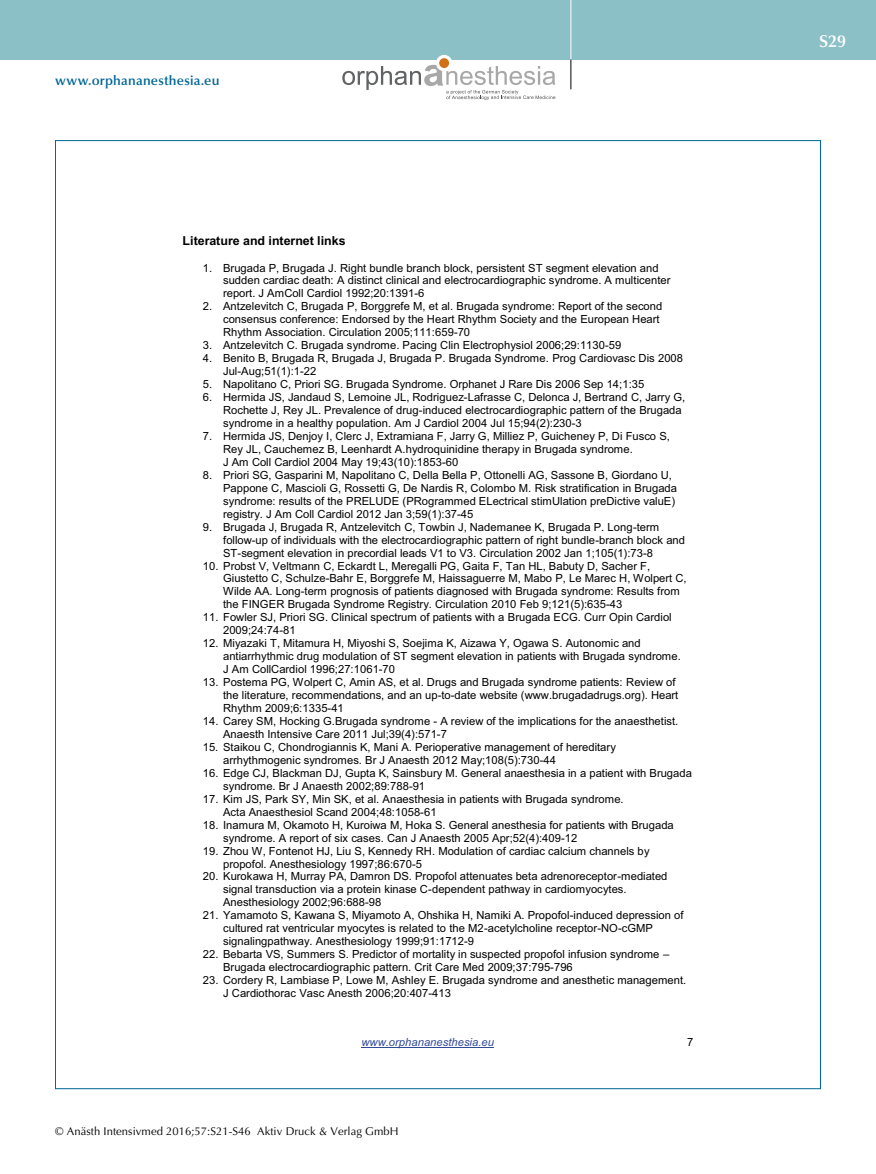
<style>
.page{position:relative;width:876px;height:1174px;background:#fff}
.page>*{position:absolute;margin:0;border:0;box-sizing:border-box;transform-origin:0 0}
.t1{font:600 17.25px "Optima";color:#fff}
.t2{font:600 13.5px "Optima";letter-spacing:.015em;color:#006796}
.t3{font:700 12.45px "Arial";color:#000}
.t4{font:11.25px/12.9px "Arial";color:#000}
.t5{font:11.25px "Optima";letter-spacing:.005em;color:#000}
.t6{font:italic 11.25px "Arial";color:#314a97}
.s1{font-style:inherit}
</style>
<div class="page">
<div style="left:0;top:0;width:876px;height:60px;background:#8bc0c7"></div>
<hr style="left:571px;top:0;width:1px;height:60px;background:#fff">
<svg style="left:571px;top:60px;width:1px;height:29px"></svg>
<svg style="left:436px;top:55px;width:16px;height:16px"></svg>
<div style="left:439px;top:58px;width:10px;height:10px;background:#d17018;border-radius:50%"></div>
<svg style="left:342px;top:65px;width:213px;height:35px"></svg>
<hr style="left:361px;top:1047px;width:133px;height:1px;background:#314a97">
<p class="t2" style="left:55px;top:73px;width:166px">www.orphananesthesia.eu</p>
<p class="t3" style="left:183px;top:232px;width:164px">Literature and internet links</p>
<p class="t4" style="left:223px;top:261px;width:449px;text-indent:-20px">1. Brugada P, Brugada J. Right bundle branch block, persistent ST segment elevation and sudden cardiac death: A distinct clinical and electrocardiographic syndrome. A multicenter report. J AmColl Cardiol 1992;20:1391-6</p>
<p class="t4" style="left:223px;top:300px;width:441px;text-indent:-20px">2. Antzelevitch C, Brugada P, Borggrefe M, et al. Brugada syndrome: Report of the second consensus conference: Endorsed by the Heart Rhythm Society and the European Heart<br>Rhythm Association. Circulation 2005;111:659-70</p>
<p class="t4" style="left:203px;top:339px;width:420px">3. Antzelevitch C. Brugada syndrome. Pacing Clin Electrophysiol 2006;29:1130-59</p>
<p class="t4" style="left:223px;top:352px;width:461px;text-indent:-20px">4. Benito B, Brugada R, Brugada J, Brugada P. Brugada Syndrome. Prog Cardiovasc Dis 2008<br>Jul-Aug;51(1):1-22</p>
<p class="t4" style="left:203px;top:378px;width:443px">5. Napolitano C, Priori SG. Brugada Syndrome. Orphanet J Rare Dis 2006 Sep 14;1:35</p>
<p class="t4" style="left:223px;top:391px;width:464px;text-indent:-20px">6. Hermida JS, Jandaud S, Lemoine JL, Rodriguez-Lafrasse C, Delonca J, Bertrand C, Jarry G,<br>Rochette J, Rey JL. Prevalence of drug-induced electrocardiographic pattern of the Brugada syndrome in a healthy population. Am J Cardiol 2004 Jul 15;94(2):230-3</p>
<p class="t4" style="left:223px;top:429px;width:448px;text-indent:-20px">7. Hermida JS, Denjoy I, Clerc J, Extramiana F, Jarry G, Milliez P, Guicheney P, Di Fusco S,<br>Rey JL, Cauchemez B, Leenhardt A.hydroquinidine therapy in Brugada syndrome.<br>J Am Coll Cardiol 2004 May 19;43(10):1853-60</p>
<p class="t4" style="left:223px;top:468px;width:455px;text-indent:-20px">8. Priori SG, Gasparini M, Napolitano C, Della Bella P, Ottonelli AG, Sassone B, Giordano U, Pappone C, Mascioli G, Rossetti G, De Nardis R, Colombo M. Risk stratification in Brugada syndrome: results of the PRELUDE (PRogrammed ELectrical stimUlation preDictive valuE) registry. J Am Coll Cardiol 2012 Jan 3;59(1):37-45</p>
<p class="t4" style="left:223px;top:520px;width:463px;text-indent:-20px">9. Brugada J, Brugada R, Antzelevitch C, Towbin J, Nademanee K, Brugada P. Long-term follow-up of individuals with the electrocardiographic pattern of right bundle-branch block and<br>ST-segment elevation in precordial leads V1 to V3. Circulation 2002 Jan 1;105(1):73-8</p>
<p class="t4" style="left:223px;top:559px;width:465px;text-indent:-20px">10. Probst V, Veltmann C, Eckardt L, Meregalli PG, Gaita F, Tan HL, Babuty D, Sacher F, Giustetto C, Schulze-Bahr E, Borggrefe M, Haissaguerre M, Mabo P, Le Marec H, Wolpert C, Wilde AA. Long-term prognosis of patients diagnosed with Brugada syndrome: Results from the FINGER Brugada Syndrome Registry. Circulation 2010 Feb 9;121(5):635-43</p>
<p class="t4" style="left:223px;top:611px;width:450px;text-indent:-20px">11. Fowler SJ, Priori SG. Clinical spectrum of patients with a Brugada ECG. Curr Opin Cardiol<br>2009;24:74-81</p>
<p class="t4" style="left:223px;top:637px;width:459px;text-indent:-20px">12. Miyazaki T, Mitamura H, Miyoshi S, Soejima K, Aizawa Y, Ogawa S. Autonomic and antiarrhythmic drug modulation of ST segment elevation in patients with Brugada syndrome.<br>J Am CollCardiol 1996;27:1061-70</p>
<p class="t4" style="left:223px;top:676px;width:457px;text-indent:-20px">13. Postema PG, Wolpert C, Amin AS, et al. Drugs and Brugada syndrome patients: Review of the literature, recommendations, and an up-to-date website (www.brugadadrugs.org). Heart<br>Rhythm 2009;6:1335-41</p>
<p class="t4" style="left:223px;top:714px;width:457px;text-indent:-20px">14. Carey SM, Hocking G.Brugada syndrome - A review of the implications for the anaesthetist.<br>Anaesth Intensive Care 2011 Jul;39(4):571-7</p>
<p class="t4" style="left:223px;top:740px;width:394px;text-indent:-20px">15. Staikou C, Chondrogiannis K, Mani A. Perioperative management of hereditary arrhythmogenic syndromes. Br J Anaesth 2012 May;108(5):730-44</p>
<p class="t4" style="left:223px;top:766px;width:470px;text-indent:-20px">16. Edge CJ, Blackman DJ, Gupta K, Sainsbury M. General anaesthesia in a patient with Brugada syndrome. Br J Anaesth 2002;89:788-91</p>
<p class="t4" style="left:223px;top:792px;width:402px;text-indent:-20px">17. Kim JS, Park SY, Min SK, et al. Anaesthesia in patients with Brugada syndrome.<br>Acta Anaesthesiol Scand 2004;48:1058-61</p>
<p class="t4" style="left:223px;top:818px;width:452px;text-indent:-20px">18. Inamura M, Okamoto H, Kuroiwa M, Hoka S. General anesthesia for patients with Brugada syndrome. A report of six cases. Can J Anaesth 2005 Apr;52(4):409-12</p>
<p class="t4" style="left:223px;top:844px;width:428px;text-indent:-20px">19. Zhou W, Fontenot HJ, Liu S, Kennedy RH. Modulation of cardiac calcium channels by propofol. Anesthesiology 1997;86:670-5</p>
<p class="t4" style="left:223px;top:870px;width:446px;text-indent:-20px">20. Kurokawa H, Murray PA, Damron DS. Propofol attenuates beta adrenoreceptor-mediated signal transduction via a protein kinase C-dependent pathway in cardiomyocytes.<br>Anesthesiology 2002;96:688-98</p>
<p class="t4" style="left:223px;top:909px;width:462px;text-indent:-20px">21. Yamamoto S, Kawana S, Miyamoto A, Ohshika H, Namiki A. Propofol-induced depression of cultured rat ventricular myocytes is related to the M2-acetylcholine receptor-NO-cGMP signalingpathway. Anesthesiology 1999;91:1712-9</p>
<p class="t4" style="left:223px;top:947px;width:448px;text-indent:-20px">22. Bebarta VS, Summers S. Predictor of mortality in suspected propofol infusion syndrome <span class="s1">–<br></span>Brugada electrocardiographic pattern. Crit Care Med 2009;37:795-796</p>
<p class="t4" style="left:223px;top:973px;width:465px;text-indent:-20px">23. Cordery R, Lambiase P, Lowe M, Ashley E. Brugada syndrome and anesthetic management.<br>J Cardiothorac Vasc Anesth 2006;20:407-413</p>
<p class="t6" style="left:361px;top:1035px;width:134px">www.orphananesthesia.eu</p>
<p class="t4" style="left:687px;top:1036px;width:8px">7</p>
<p class="t5" style="left:55px;top:1125px;width:345px">© Anästh Intensivmed 2016;57:S21-S46 Aktiv Druck &amp; Verlag GmbH</p>
<h1 class="t1" style="left:819px;top:31px;width:28px">S29</h1>
</div>
